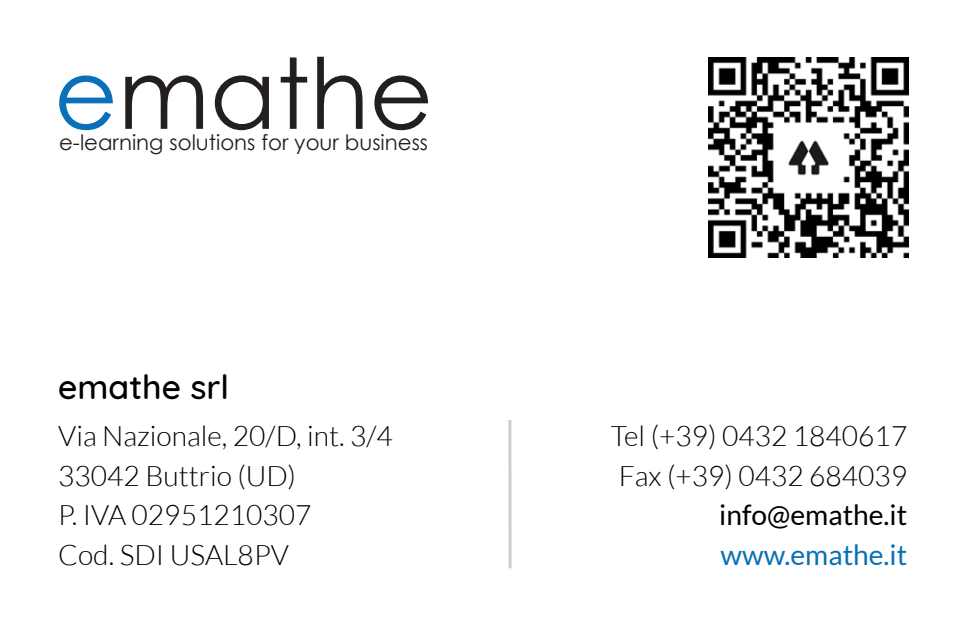
<style>
.page{position:relative;width:964px;height:624px;background:#fff}
.page>*{position:absolute;margin:0;border:0;box-sizing:border-box;transform-origin:0 0}
.t1{font:98px "Century Gothic";color:#231f20}
.t2{font:500 34px "Quicksand";color:#000}
.t3{font:300 28px/39.6px "Lato";color:#000}
.t4{font:28px "Lato";color:#000}
.t5{font:28px "Lato";color:#0970b7}
.t6{font:21.2px "Century Gothic";color:#231f20}
.s1{color:#0a70b8}
</style>
<div class="page">
<img style="left:708px;top:58px;width:200px;height:200px">
<hr style="left:508px;top:420px;width:3px;height:148px;background:#000">
<h1 class="t1" style="left:54px;top:25px;width:380px"><span class="s1">e</span>mathe</h1>
<p class="t6" style="left:59px;top:127px;width:370px">e-learning solutions for your business</p>
<p class="t2" style="left:58px;top:359px;width:172px">emathe srl</p>
<p class="t3" style="left:58px;top:416px;width:336px">Via Nazionale, 20/D, int. 3/4<br>33042 Buttrio (UD)<br>P. IVA 02951210307<br>Cod. SDI USAL8PV</p>
<p class="t3" style="left:611px;top:416px;width:298px">Tel (+39) 0432 1840617<br>Fax (+39) 0432 684039</p>
<p class="t4" style="left:719px;top:499px;width:190px">info@emathe.it</p>
<p class="t5" style="left:720px;top:539px;width:188px">www.emathe.it</p>
</div>
